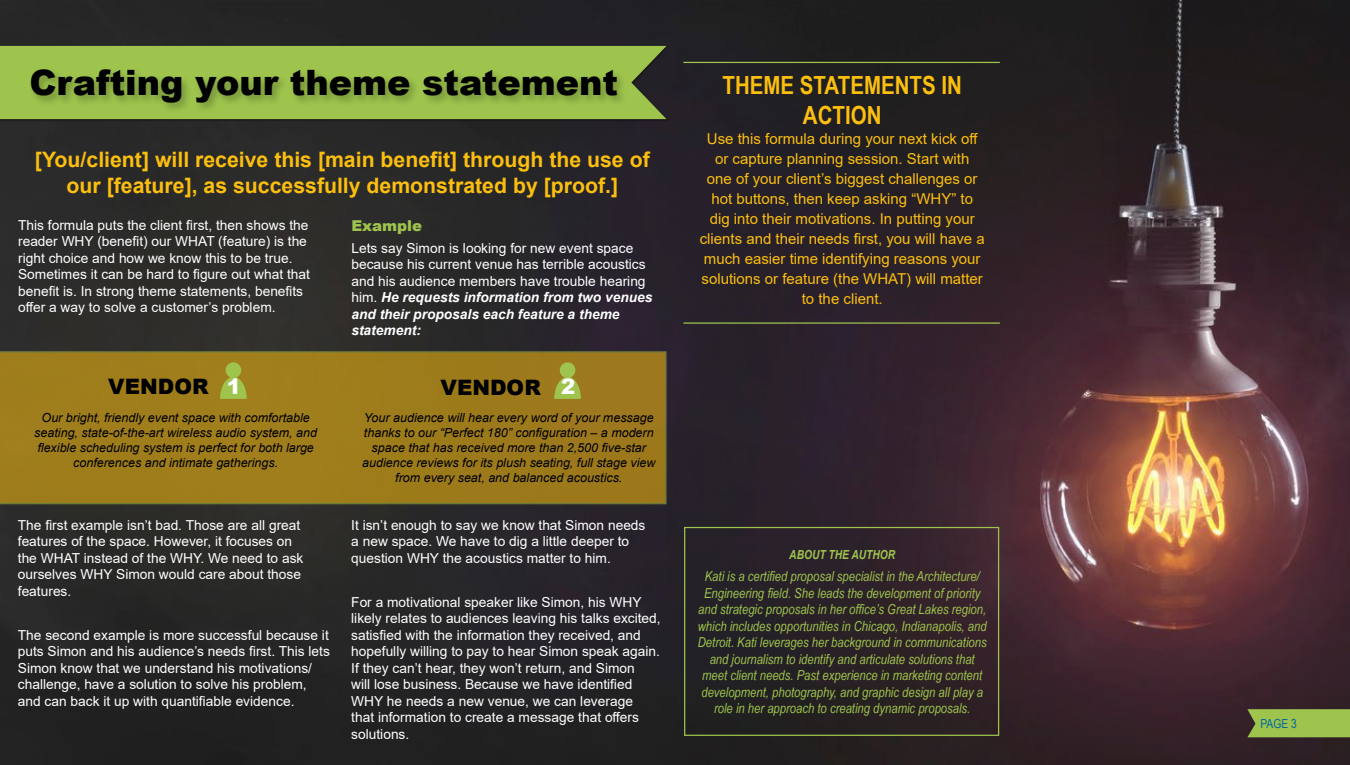
<style>
.page{position:relative;width:1350px;height:765px;background:#fff}
.page>*{position:absolute;margin:0;border:0;box-sizing:border-box;transform-origin:0 0}
.t1{font:900 35px "Arial";color:#000}
.t2{font:700 25px/30px "Arial Narrow";color:#fcbf0f;text-align:center}
.t3{font:700 21.25px/25.5px "Arial";color:#fcbf0f;text-align:center}
.t4{font:900 21.25px "Arial";color:#000}
.t5{font:15px/20px "Arial";color:#fcbf0f;text-align:center}
.t6{font:900 15px "Arial";color:#9ec44d}
.t7{font:13.75px/16.5px "Arial";color:#fff}
.t8{font:italic 13.75px/16.5px "Arial Narrow";color:#9ec44d;text-align:center}
.t9{font:italic 12.5px/15px "Arial";color:#000;text-align:center}
.t10{font:italic 700 12.5px "Arial Narrow";color:#9ec44d}
.t11{font:12.5px "Arial Narrow";color:#0066a1}
.s1{font-weight:700;font-style:italic}
.s2{color:#fff}
</style>
<div class="page">
<img style="left:0;top:0;width:1350px;height:765px">
<div style="left:0;top:45px;width:669px;height:76px;background:#000;opacity:.4"></div>
<div style="left:0;top:46px;width:667px;height:73px;background:#9ec44d"></div>
<div style="left:29px;top:67px;width:598px;height:47px;background:#000;opacity:.25"></div>
<hr style="left:683px;top:62px;width:317px;height:1px;background:#9ec44d">
<hr style="left:683px;top:322px;width:317px;height:2px;background:#9ec44d">
<div style="left:0;top:351px;width:667px;height:153px;background:#9e7c1c"></div>
<svg style="left:220px;top:362px;width:27px;height:37px"></svg>
<svg style="left:554px;top:362px;width:27px;height:37px"></svg>
<div style="left:684px;top:527px;width:315px;height:209px;border:1px solid #9ec44d"></div>
<svg style="left:1247px;top:709px;width:103px;height:28px;background:#98bb4b"></svg>
<h1 class="t1" style="left:29px;top:57px;width:590px">Crafting your theme statement</h1>
<h3 class="t3" style="left:35px;top:148px;width:616px">[You/client] will receive this [main benefit] through the use of our [feature], as successfully demonstrated by [proof.]</h3>
<p class="t7" style="left:18px;top:217px;width:293px">This formula puts the client first, then shows the reader WHY (benefit) our WHAT (feature) is the right choice and how we know this to be true.<br>Sometimes it can be hard to figure out what that benefit is. In strong theme statements, benefits offer a way to solve a customer’s problem.</p>
<p class="t6" style="left:351px;top:214px;width:72px">Example</p>
<p class="t7" style="left:351px;top:240px;width:303px">Lets say Simon is looking for new event space because his current venue has terrible acoustics and his audience members have trouble hearing him. <span class="s1">He requests information from two venues and their proposals each feature a theme statement:</span></p>
<h3 class="t4" style="left:108px;top:371px;width:134px">VENDOR <span class="s2">1</span></h3>
<h3 class="t4" style="left:441px;top:372px;width:136px">VENDOR <span class="s2">2</span></h3>
<p class="t9" style="left:34px;top:410px;width:284px">Our bright, friendly event space with comfortable seating, state-of-the-art wireless audio system, and flexible scheduling system is perfect for both large conferences and intimate gatherings.</p>
<p class="t9" style="left:362px;top:410px;width:295px">Your audience will hear every word of your message thanks to our “Perfect 180” configuration – a modern space that has received more than 2,500 five-star audience reviews for its plush seating, full stage view from every seat, and balanced acoustics.</p>
<p class="t7" style="left:18px;top:517px;width:287px">The first example isn’t bad. Those are all great features of the space. However, it focuses on the WHAT instead of the WHY. We need to ask ourselves WHY Simon would care about those features.</p>
<p class="t7" style="left:18px;top:627px;width:314px">The second example is more successful because it puts Simon and his audience’s needs first. This lets Simon know that we understand his motivations/ challenge, have a solution to solve his problem, and can back it up with quantifiable evidence.</p>
<p class="t7" style="left:351px;top:517px;width:296px">It isn’t enough to say we know that Simon needs a new space. We have to dig a little deeper to question WHY the acoustics matter to him.</p>
<p class="t7" style="left:351px;top:594px;width:311px">For a motivational speaker like Simon, his WHY likely relates to audiences leaving his talks excited, satisfied with the information they received, and hopefully willing to pay to hear Simon speak again.<br>If they can’t hear, they won’t return, and Simon<br>will lose business. Because we have identified WHY he needs a new venue, we can leverage<br>that information to create a message that offers solutions.</p>
<h2 class="t2" style="left:722px;top:69px;width:241px">THEME STATEMENTS IN<br>ACTION</h2>
<p class="t5" style="left:700px;top:128px;width:287px">Use this formula during your next kick off or capture planning session. Start with<br>one of your client’s biggest challenges or hot buttons, then keep asking “WHY” to dig into their motivations. In putting your clients and their needs first, you will have a much easier time identifying reasons your solutions or feature (the WHAT) will matter to the client.</p>
<p class="t10" style="left:789px;top:545px;width:108px">ABOUT THE AUTHOR</p>
<p class="t8" style="left:698px;top:568px;width:290px">Kati is a certified proposal specialist in the Architecture/ Engineering field. She leads the development of priority and strategic proposals in her office’s Great Lakes region, which includes opportunities in Chicago, Indianapolis, and Detroit. Kati leverages her background in communications and journalism to identify and articulate solutions that meet client needs. Past experience in marketing content development, photography, and graphic design all play a role in her approach to creating dynamic proposals.</p>
<p class="t11" style="left:1261px;top:714px;width:38px">PAGE 3</p>
</div>
